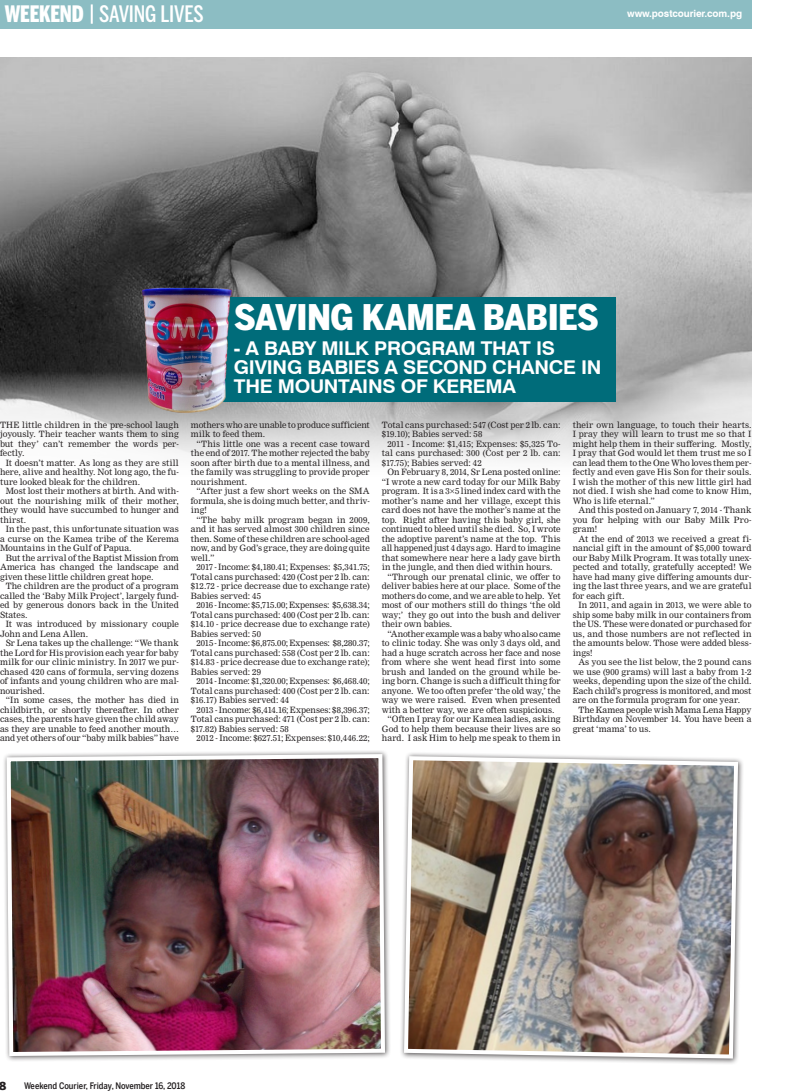
<style>
.page{position:relative;width:787px;height:1092px;background:#fff}
.page>*{position:absolute;margin:0;border:0;box-sizing:border-box;transform-origin:0 0}
.t1{font:900 35px "Benton Sans Cond";letter-spacing:-.015em;color:#fff;scale:1.04 1}
.t2{font:500 22.5px "Benton Sans Comp";letter-spacing:-.01em;color:#fff}
.t3{font:900 22.5px "Benton Sans Comp";letter-spacing:-.005em;color:#fff}
.t4{font:700 19px/19px "Swiss 721 BT";letter-spacing:-.015em;color:#fff;scale:1.04 1}
.t5{font:900 11px "Benton Sans";color:#231f20}
.t6{font:10px "Myriad Pro";letter-spacing:-.01em;color:#fff}
.t7{font:500 9px "Benton Sans Cond";color:#231f20}
.News_text{font:8.5px/9.5px "Nimrod";letter-spacing:.005em;color:#231f20;text-align:justify}
</style>
<div class="page">
<img style="left:0;top:57px;width:751px;height:404px">
<div style="left:0;top:0;width:751px;height:29px;background:#8cbdc3"></div>
<hr style="left:91px;top:4px;width:2px;height:20px;background:#fff">
<div style="left:2px;top:749px;width:393px;height:317px;background:#231f20;opacity:.75"></div>
<img style="left:5px;top:752px;width:382px;height:305px">
<div style="left:399px;top:751px;width:349px;height:317px;background:#231f20;opacity:.75"></div>
<img style="left:402px;top:754px;width:338px;height:306px">
<div style="left:216px;top:297px;width:399px;height:104px;background:#006c7a"></div>
<img style="left:127px;top:278px;width:119px;height:138px">
<p class="t2" style="left:99px;top:1px;width:106px">SAVING LIVES</p>
<p class="t3" style="left:5px;top:1px;width:80px">WEEKEND</p>
<p class="t6" style="left:627px;top:7px;width:104px">www.postcourier.com.pg</p>
<p class="t1" style="left:234px;top:297px;width:352px">SAVING KAMEA BABIES</p>
<p class="News_text" style="left:0;top:420px;width:180px">THE little children in the pre-school laugh joyously. Their teacher wants them to sing but they’ can’t remember the words per&shy;fectly.</p>
<p class="News_text" style="left:0;top:458px;width:180px;text-indent:6px">It doesn’t matter. As long as they are still here, alive and healthy. Not long ago, the fu&shy;ture looked bleak for the children.</p>
<p class="News_text" style="left:0;top:486px;width:180px;text-indent:6px">Most lost their mothers at birth. And with&shy;out the nourishing milk of their mother, they would have succumbed to hunger and thirst.</p>
<p class="News_text" style="left:0;top:524px;width:180px;text-indent:6px">In the past, this unfortunate situation was a curse on the Kamea tribe of the Kerema Mountains in the Gulf of Papua.</p>
<p class="News_text" style="left:0;top:553px;width:180px;text-indent:6px">But the arrival of the Baptist Mission from America has changed the landscape and given these little children great hope.</p>
<p class="News_text" style="left:0;top:581px;width:180px;text-indent:6px">The children are the product of a program called the ‘Baby Milk Project’, largely fund&shy;ed by generous donors back in the United States.</p>
<p class="News_text" style="left:0;top:619px;width:180px;text-indent:6px">It was introduced by missionary couple<br>John and Lena Allen.</p>
<p class="News_text" style="left:0;top:638px;width:180px;text-indent:6px">Sr Lena takes up the challenge: “We thank the Lord for His provision each year for baby milk for our clinic ministry. In 2017 we pur&shy;chased 420 cans of formula, serving dozens of infants and young children who are mal&shy;nourished.</p>
<p class="News_text" style="left:0;top:695px;width:180px;text-indent:6px">“In some cases, the mother has died in childbirth, or shortly thereafter. In other cases, the parents have given the child away as they are unable to feed another mouth… and yet others of our “baby milk babies” have</p>
<p class="t4" style="left:234px;top:338px;width:355px">- A BABY MILK PROGRAM THAT IS<br>GIVING BABIES A SECOND CHANCE IN<br>THE MOUNTAINS OF KEREMA</p>
<p class="News_text" style="left:191px;top:420px;width:180px">mothers who are unable to produce sufficient milk to feed them.</p>
<p class="News_text" style="left:191px;top:439px;width:180px;text-indent:6px">“This little one was a recent case toward the end of 2017. The mother rejected the baby soon after birth due to a mental illness, and the family was struggling to provide proper nourishment.</p>
<p class="News_text" style="left:191px;top:486px;width:180px;text-indent:6px">“After just a few short weeks on the SMA formula, she is doing much better, and thriv&shy;ing!</p>
<p class="News_text" style="left:191px;top:515px;width:180px;text-indent:6px">“The baby milk program began in 2009, and it has served almost 300 children since then. Some of these children are school-aged now, and by God’s grace, they are doing quite well.”</p>
<p class="News_text" style="left:191px;top:562px;width:180px;text-indent:6px">2017 - Income: $4,180.41; Expenses: $5,341.75; Total cans purchased: 420 (Cost per 2 lb. can: $12.72 - price decrease due to exchange rate)<br>Babies served: 45</p>
<p class="News_text" style="left:191px;top:600px;width:180px;text-indent:6px">2016 - Income: $5,715.00; Expenses: $5,638.34; Total cans purchased: 400 (Cost per 2 lb. can: $14.10 - price decrease due to exchange rate)<br>Babies served: 50</p>
<p class="News_text" style="left:191px;top:638px;width:180px;text-indent:6px">2015 - Income: $6,875.00; Expenses: $8,280.37; Total cans purchased: 558 (Cost per 2 lb. can: $14.83 - price decrease due to exchange rate); Babies served: 29</p>
<p class="News_text" style="left:191px;top:676px;width:180px;text-indent:6px">2014 - Income: $1,320.00; Expenses: $6,468.40; Total cans purchased: 400 (Cost per 2 lb. can: $16.17) Babies served: 44</p>
<p class="News_text" style="left:191px;top:705px;width:180px;text-indent:6px">2013 - Income: $6,414.16; Expenses: $8,396.37; Total cans purchased: 471 (Cost per 2 lb. can: $17.82) Babies served: 58</p>
<p class="News_text" style="left:196px;top:733px;width:175px">2012 - Income: $627.51; Expenses: $10,446.22;</p>
<p class="News_text" style="left:382px;top:420px;width:180px">Total cans purchased: 547 (Cost per 2 lb. can: $19.10); Babies served: 58</p>
<p class="News_text" style="left:382px;top:439px;width:180px;text-indent:6px">2011 - Income: $1,415; Expenses: $5,325 To&shy;tal cans purchased: 300 (Cost per 2 lb. can: $17.75); Babies served: 42</p>
<p class="News_text" style="left:382px;top:467px;width:180px;text-indent:6px">On February 8, 2014, Sr Lena posted online: “I wrote a new card today for our Milk Baby program. It is a 3×5 lined index card with the mother’s name and her village, except this card does not have the mother’s name at the top. Right after having this baby girl, she continued to bleed until she died. So, I wrote the adoptive parent’s name at the top. This all happened just 4 days ago. Hard to imagine that somewhere near here a lady gave birth in the jungle, and then died within hours.</p>
<p class="News_text" style="left:382px;top:572px;width:180px;text-indent:6px">“Through our prenatal clinic, we offer to deliver babies here at our place. Some of the mothers do come, and we are able to help. Yet most of our mothers still do things ‘the old way;’ they go out into the bush and deliver their own babies.</p>
<p class="News_text" style="left:382px;top:629px;width:180px;text-indent:6px">“Another example was a baby who also came to clinic today. She was only 3 days old, and had a huge scratch across her face and nose from where she went head first into some brush and landed on the ground while be&shy;ing born. Change is such a difficult thing for anyone. We too often prefer ‘the old way,’ the way we were raised. Even when presented with a better way, we are often suspicious.</p>
<p class="News_text" style="left:382px;top:714px;width:180px;text-indent:6px">“Often I pray for our Kamea ladies, asking God to help them because their lives are so hard. I ask Him to help me speak to them in</p>
<p class="News_text" style="left:572px;top:420px;width:180px">their own language, to touch their hearts.<br>I pray they will learn to trust me so that I might help them in their suffering. Mostly, I pray that God would let them trust me so I can lead them to the One Who loves them per&shy;fectly and even gave His Son for their souls.<br>I wish the mother of this new little girl had not died. I wish she had come to know Him, Who is life eternal.”</p>
<p class="News_text" style="left:572px;top:505px;width:180px;text-indent:6px">And this posted on January 7, 2014 - Thank you for helping with our Baby Milk Pro&shy;gram!</p>
<p class="News_text" style="left:572px;top:534px;width:180px;text-indent:6px">At the end of 2013 we received a great fi&shy;nancial gift in the amount of $5,000 toward our Baby Milk Program. It was totally unex&shy;pected and totally, gratefully accepted! We have had many give differing amounts dur&shy;ing the last three years, and we are grateful for each gift.</p>
<p class="News_text" style="left:572px;top:600px;width:180px;text-indent:6px">In 2011, and again in 2013, we were able to ship some baby milk in our containers from the US. These were donated or purchased for us, and those numbers are not reflected in the amounts below. Those were added bless&shy;ings!</p>
<p class="News_text" style="left:572px;top:657px;width:180px;text-indent:6px">As you see the list below, the 2 pound cans we use (900 grams) will last a baby from 1-2 weeks, depending upon the size of the child.<br>Each child’s progress is monitored, and most are on the formula program for one year.</p>
<p class="News_text" style="left:572px;top:705px;width:180px;text-indent:6px">The Kamea people wish Mama Lena Happy Birthday on November 14. You have been a great ‘mama’ to us.</p>
<p class="t5" style="left:0;top:1078px;width:9px">8</p>
<p class="t7" style="left:24px;top:1080px;width:163px">Weekend Courier, Friday, November 16, 2018</p>
</div>
